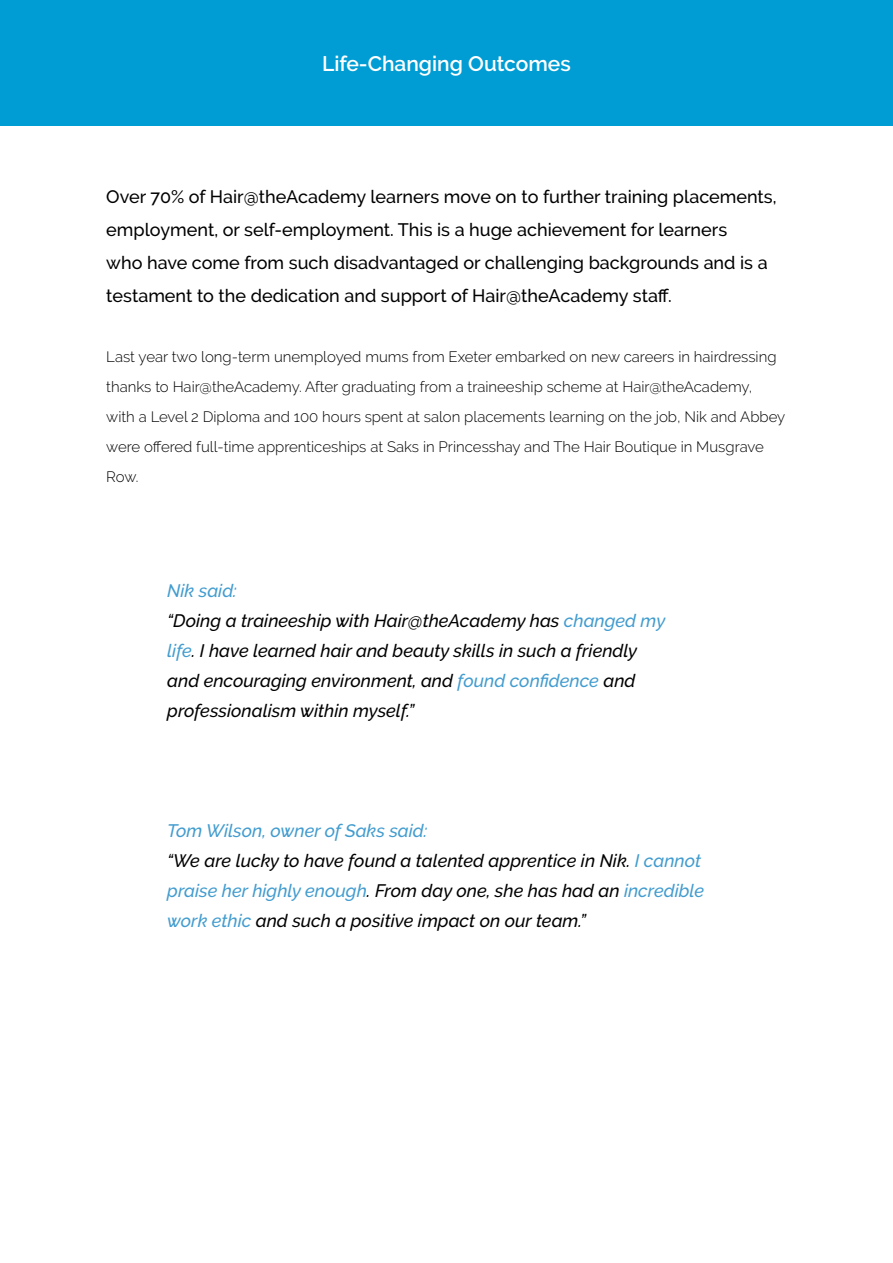
<style>
.page{position:relative;width:893px;height:1263px;background:#fff}
.page>*{position:absolute;margin:0;border:0;box-sizing:border-box;transform-origin:0 0}
.t1{font:600 21px "Raleway";color:#fff}
.t2{font:italic 500 18px/30px "Raleway";color:#000}
.t3{font:500 18px/33px "Raleway";color:#000}
.t4{font:300 15px/30px "Raleway";color:#000}
.s1{color:#429ccf}
</style>
<div class="page">
<div style="left:0;top:0;width:893px;height:126px;background:#009dd4"></div>
<p class="t1" style="left:322px;top:52px;width:250px">Life-Changing Outcomes</p>
<p class="t3" style="left:106px;top:180px;width:672px">Over 70% of Hair@theAcademy learners move on to further training placements, employment, or self-employment. This is a huge achievement for learners<br>who have come from such disadvantaged or challenging backgrounds and is a testament to the dedication and support of Hair@theAcademy staff.</p>
<p class="t4" style="left:106px;top:342px;width:680px">Last year two long-term unemployed mums from Exeter embarked on new careers in hairdressing thanks to Hair@theAcademy. After graduating from a traineeship scheme at Hair@theAcademy,<br>with a Level 2 Diploma and 100 hours spent at salon placements learning on the job, Nik and Abbey were offered full-time apprenticeships at Saks in Princesshay and The Hair Boutique in Musgrave Row.</p>
<p class="t2" style="left:167px;top:576px;width:500px"><span class="s1">Nik said:<br></span>“Doing a traineeship with Hair@theAcademy has <span class="s1">changed my life</span>. I have learned hair and beauty skills in such a friendly and encouraging environment, and <span class="s1">found confidence</span> and professionalism within myself.”</p>
<p class="t2" style="left:167px;top:816px;width:538px"><span class="s1">Tom Wilson, owner of Saks said:<br></span>“We are lucky to have found a talented apprentice in Nik. <span class="s1">I cannot praise her highly enough</span>. From day one, she has had an <span class="s1">incredible work ethic</span> and such a positive impact on our team.”</p>
</div>
